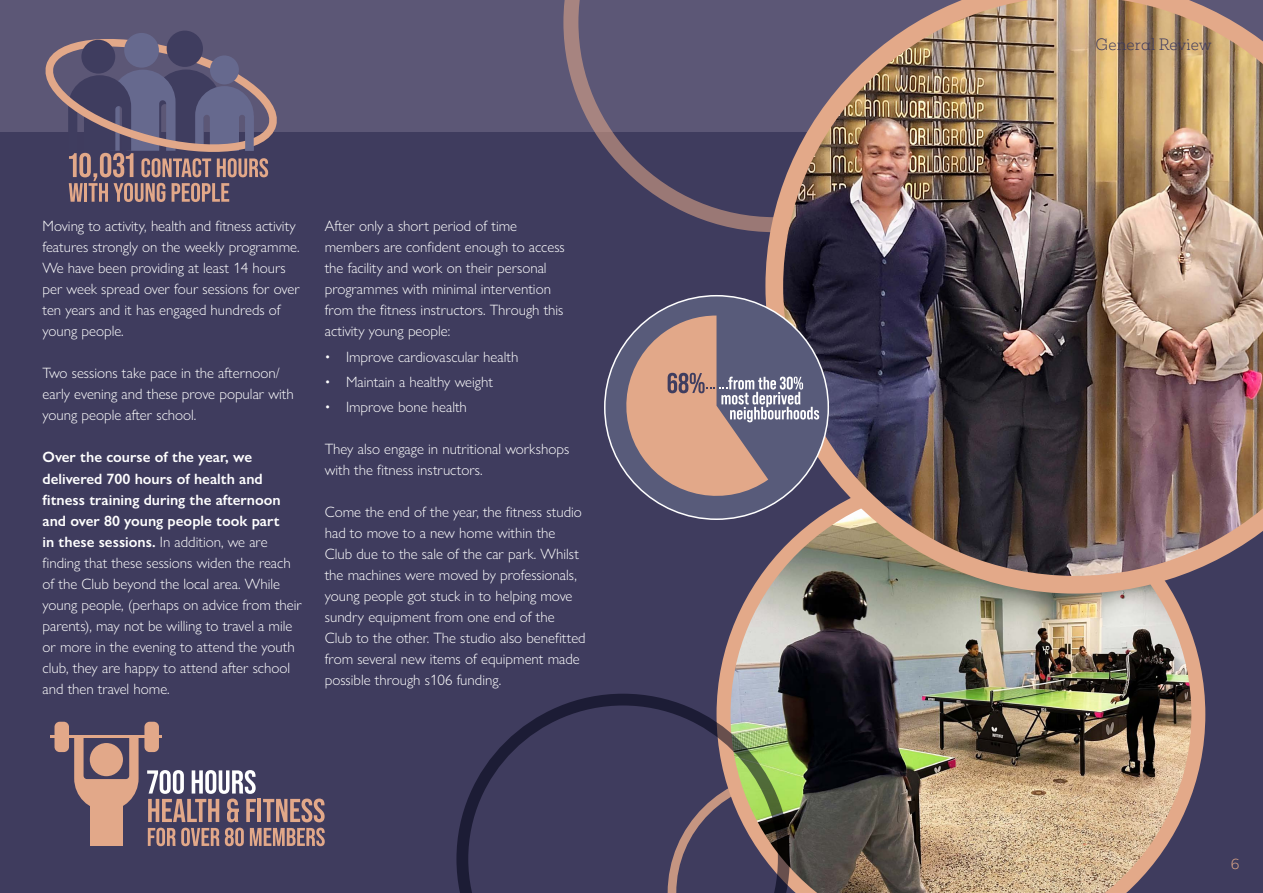
<style>
.page{position:relative;width:1263px;height:893px;background:#3f3c5e}
.page>*{position:absolute;margin:0;border:0;box-sizing:border-box;transform-origin:0 0}
.t1{font:300 15px/21px "Gill Sans Nova";color:#fff}
.t2{font:300 15px "Mokoko";letter-spacing:.01em;color:#3f3c5e}
.t3{font:300 13.5px "Mokoko";color:#e3a989}
.s1{font-weight:600}
</style>
<div class="page">
<img style="left:717px;top:508px;width:488px;height:385px">
<div style="left:0;top:0;width:1263px;height:132px;background:#5c5776"></div>
<svg style="left:563px;top:0;width:202px;height:232px"></svg>
<svg style="left:147px;top:770px;width:109px;height:52px"></svg>
<hr style="left:258px;top:799px;width:3px;height:23px;background:#e2a889">
<svg style="left:263px;top:798px;width:62px;height:24px"></svg>
<svg style="left:148px;top:828px;width:71px;height:18px"></svg>
<svg style="left:225px;top:828px;width:19px;height:18px"></svg>
<svg style="left:250px;top:828px;width:75px;height:18px"></svg>
<svg style="left:74px;top:737px;width:65px;height:74px"></svg>
<div style="left:90px;top:789px;width:32px;height:57px;background:#e2a889"></div>
<hr style="left:50px;top:735px;width:112px;height:2px;background:#e2a889">
<div style="left:55px;top:722px;width:14px;height:30px;background:#e2a889;border-radius:5px"></div>
<div style="left:144px;top:722px;width:15px;height:30px;background:#e2a889;border-radius:5px"></div>
<img style="left:765px;top:0;width:498px;height:594px">
<div style="left:605px;top:296px;width:223px;height:223px;background:#585b7a;border-radius:50%"></div>
<svg style="left:614px;top:316px;width:205px;height:192px"></svg>
<div style="left:167px;top:31px;width:36px;height:36px;background:#3f3d5f;border-radius:50%"></div>
<svg style="left:45px;top:33px;width:232px;height:169px"></svg>
<svg style="left:456px;top:694px;width:334px;height:199px"></svg>
<p class="t1" style="left:43px;top:216px;width:259px">Moving to activity, health and fitness activity features strongly on the weekly programme.<br>We have been providing at least 14 hours per week spread over four sessions for over ten years and it has engaged hundreds of young people.</p>
<p class="t1" style="left:43px;top:363px;width:253px">Two sessions take pace in the afternoon/ early evening and these prove popular with young people after school.</p>
<p class="t1" style="left:43px;top:447px;width:261px"><span class="s1">Over the course of the year, we delivered 700 hours of health and fitness training during the afternoon and over 80 young people took part<br>in these sessions.</span> In addition, we are finding that these sessions widen the reach of the Club beyond the local area. While young people, (perhaps on advice from their parents), may not be willing to travel a mile or more in the evening to attend the youth club, they are happy to attend after school and then travel home.</p>
<p class="t1" style="left:325px;top:216px;width:242px">After only a short period of time members are confident enough to access the facility and work on their personal programmes with minimal intervention from the fitness instructors. Through this activity young people:</p>
<p class="t1" style="left:325px;top:346px;width:195px">• Improve cardiovascular health</p>
<p class="t1" style="left:325px;top:371px;width:170px">• Maintain a healthy weight</p>
<p class="t1" style="left:325px;top:396px;width:144px">• Improve bone health</p>
<p class="t1" style="left:325px;top:438px;width:246px">They also engage in nutritional workshops with the fitness instructors.</p>
<p class="t1" style="left:325px;top:501px;width:262px">Come the end of the year, the fitness studio had to move to a new home within the Club due to the sale of the car park. Whilst the machines were moved by professionals, young people got stuck in to helping move sundry equipment from one end of the Club to the other. The studio also benefitted from several new items of equipment made possible through s106 funding.</p>
<p class="t2" style="left:1095px;top:34px;width:118px">General Review</p>
<p class="t3" style="left:1231px;top:855px;width:10px">6</p>
</div>
